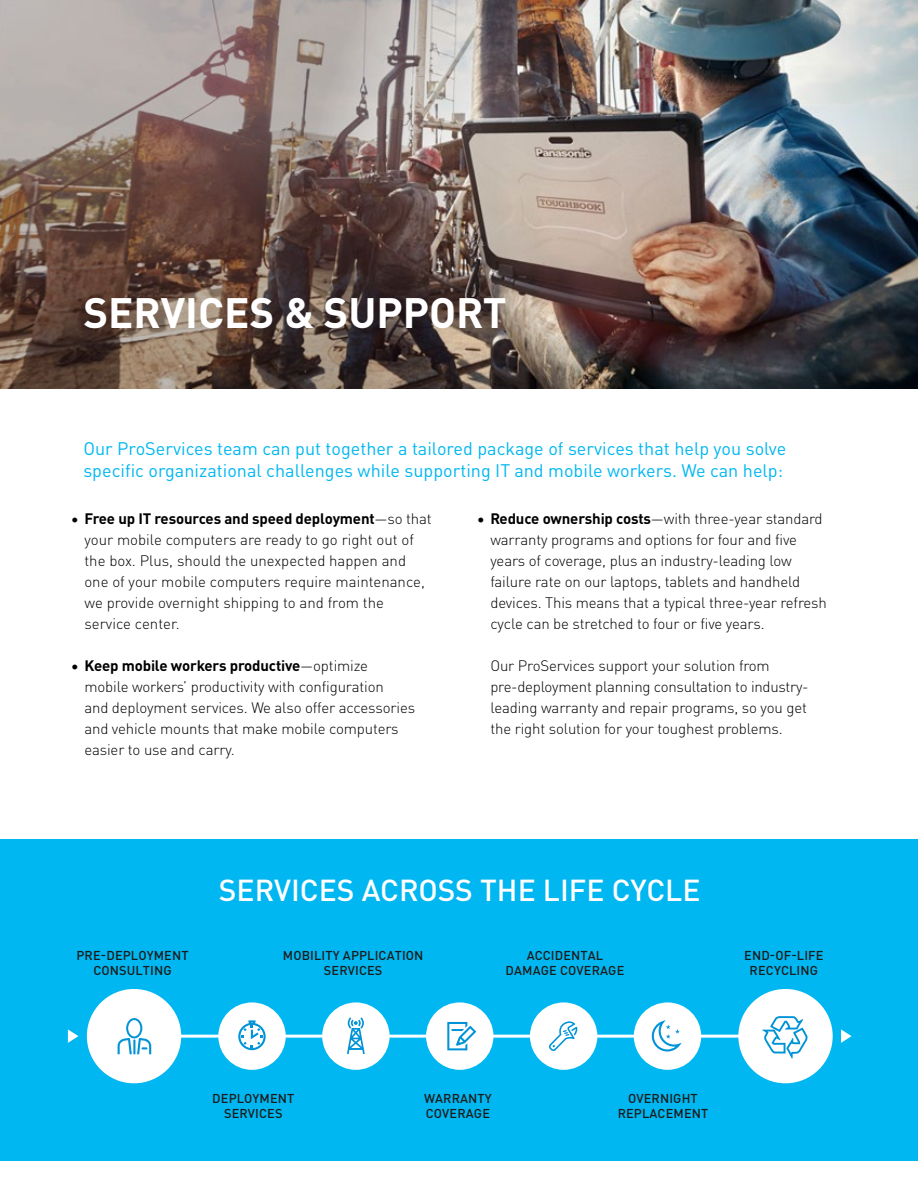
<style>
.page{position:relative;width:918px;height:1188px;background:#fff}
.page>*{position:absolute;margin:0;border:0;box-sizing:border-box;transform-origin:0 0}
.t1{font:700 42px "DINOT";color:#fff}
.t2{font:500 30px "DINOT";color:#fff}
.t3{font:18px/21.6px "DINOT";color:#00b7f1}
.t4{font:300 15px/21px "DINOT";letter-spacing:-.01em;color:#000}
.t5{font:500 12.75px/15.3px "DINOT";letter-spacing:.01em;color:#1c1b1b;text-align:center}
.s1{font-weight:700}
</style>
<div class="page">
<div style="left:0;top:839px;width:918px;height:322px;background:#00b7f1"></div>
<img style="left:0;top:0;width:918px;height:389px">
<div style="left:87px;top:989px;width:94px;height:94px;background:#fff;border-radius:50%"></div>
<div style="left:218px;top:1002px;width:68px;height:68px;background:#fff;border-radius:50%"></div>
<div style="left:322px;top:1002px;width:68px;height:68px;background:#fff;border-radius:50%"></div>
<div style="left:426px;top:1002px;width:67px;height:68px;background:#fff;border-radius:50%"></div>
<div style="left:530px;top:1002px;width:67px;height:68px;background:#fff;border-radius:50%"></div>
<div style="left:634px;top:1002px;width:67px;height:68px;background:#fff;border-radius:50%"></div>
<div style="left:738px;top:989px;width:95px;height:94px;background:#fff;border-radius:50%"></div>
<hr style="left:169px;top:1035px;width:582px;height:3px;background:#fff">
<svg style="left:68px;top:1029px;width:10px;height:14px"></svg>
<svg style="left:841px;top:1029px;width:11px;height:14px"></svg>
<svg style="left:118px;top:1018px;width:33px;height:36px"></svg>
<svg style="left:549px;top:1021px;width:29px;height:30px"></svg>
<svg style="left:238px;top:1020px;width:28px;height:30px"></svg>
<svg style="left:447px;top:1022px;width:29px;height:28px"></svg>
<svg style="left:652px;top:1020px;width:30px;height:32px"></svg>
<svg style="left:762px;top:1016px;width:46px;height:43px"></svg>
<svg style="left:347px;top:1017px;width:18px;height:37px"></svg>
<h1 class="t1" style="left:83px;top:280px;width:425px">SERVICES &amp; SUPPORT</h1>
<p class="t3" style="left:83px;top:437px;width:704px">Our ProServices team can put together a tailored package of services that help you solve specific organizational challenges while supporting IT and mobile workers. We can help:</p>
<p class="t4" style="left:84px;top:508px;width:349px;text-indent:-14px">• <span class="s1">Free up IT resources and speed deployment</span>—so that your mobile computers are ready to go right out of the box. Plus, should the unexpected happen and one of your mobile computers require maintenance, we provide overnight shipping to and from the service center.</p>
<p class="t4" style="left:84px;top:654px;width:332px;text-indent:-13px">• <span class="s1">Keep mobile workers productive</span>—optimize mobile workers’ productivity with configuration<br>and deployment services. We also offer accessories and vehicle mounts that make mobile computers easier to use and carry.</p>
<p class="t4" style="left:490px;top:508px;width:338px;text-indent:-14px">• <span class="s1">Reduce ownership costs</span>—with three-year standard warranty programs and options for four and five years of coverage, plus an industry-leading low failure rate on our laptops, tablets and handheld devices. This means that a typical three-year refresh cycle can be stretched to four or five years.</p>
<p class="t4" style="left:490px;top:654px;width:320px">Our ProServices support your solution from pre-deployment planning consultation to industry&shy;leading warranty and repair programs, so you get the right solution for your toughest problems.</p>
<p class="t5" style="left:76px;top:946px;width:114px">PRE-DEPLOYMENT<br>CONSULTING</p>
<h2 class="t2" style="left:219px;top:867px;width:483px">SERVICES ACROSS THE LIFE CYCLE</h2>
<p class="t5" style="left:283px;top:946px;width:142px">MOBILITY APPLICATION<br>SERVICES</p>
<p class="t5" style="left:506px;top:946px;width:120px">ACCIDENTAL<br>DAMAGE COVERAGE</p>
<p class="t5" style="left:744px;top:946px;width:81px">END-OF-LIFE<br>RECYCLING</p>
<p class="t5" style="left:212px;top:1090px;width:84px">DEPLOYMENT<br>SERVICES</p>
<p class="t5" style="left:424px;top:1090px;width:69px;text-align:left">WARRANTY<br>COVERAGE</p>
<p class="t5" style="left:618px;top:1090px;width:92px">OVERNIGHT<br>REPLACEMENT</p>
</div>
